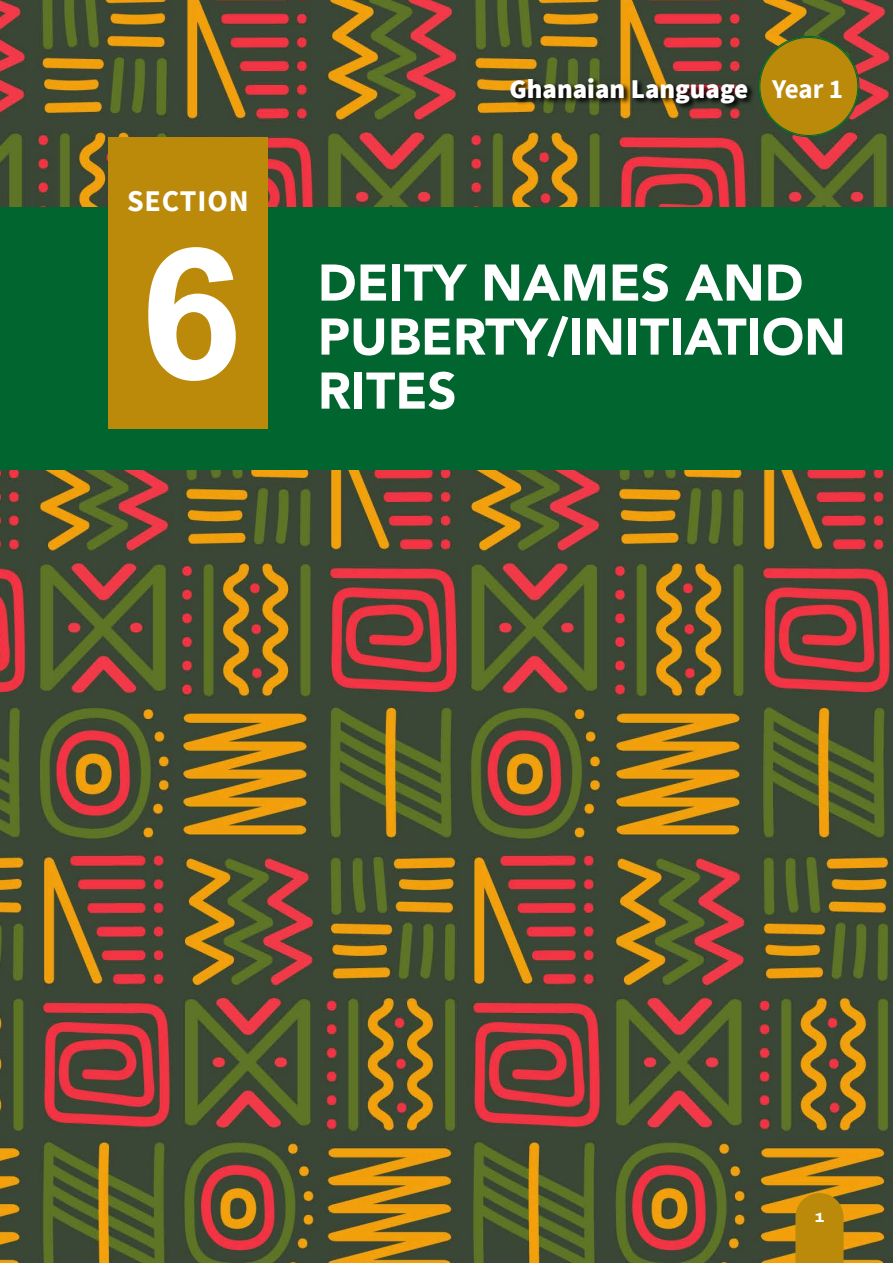
<style>
.page{position:relative;width:893px;height:1263px;background:#fff}
.page>*{position:absolute;margin:0;border:0;box-sizing:border-box;transform-origin:0 0}
.t1{font:700 183px "Arial";color:#fff}
.t2{font:900 51px/54px "Avenir";color:#fff}
.t3{font:700 30px "Source Sans Pro";letter-spacing:.03em;color:#fff}
.t4{font:900 27px "Source Sans Pro";color:#fff}
.t5{font:800 13.5px "Archivo Expanded";color:#fff}
.s1{font-weight:700}
</style>
<div class="page">
<img style="left:0;top:0;width:893px;height:1263px">
<div style="left:0;top:207px;width:893px;height:263px;background:#00652e"></div>
<div style="left:108px;top:138px;width:160px;height:291px;background:#bb8a0b"></div>
<svg style="left:795px;top:1193px;width:49px;height:70px"></svg>
<svg style="left:509px;top:77px;width:246px;height:34px"></svg>
<div style="left:759px;top:37px;width:99px;height:99px;background:#bb8a0b;border-radius:50%"></div>
<p class="t3" style="left:127px;top:180px;width:123px">SECTION</p>
<h1 class="t1" style="left:140px;top:194px;width:103px">6</h1>
<h1 class="t1" style="left:137px;top:194px;width:103px">1</h1>
<p class="t4" style="left:509px;top:70px;width:335px">Ghanaian Language <span class="s1">Year 1</span></p>
<p class="t2" style="left:318px;top:254px;width:465px">A GEOGRAPHICAL<br>AND HISTORIC L</p>
<p class="t2" style="left:318px;top:254px;width:529px">DEITY NAMES AND<br>PUBERTY/INITIATION<br>RITES</p>
<p class="t5" style="left:815px;top:1207px;width:11px">1</p>
</div>
